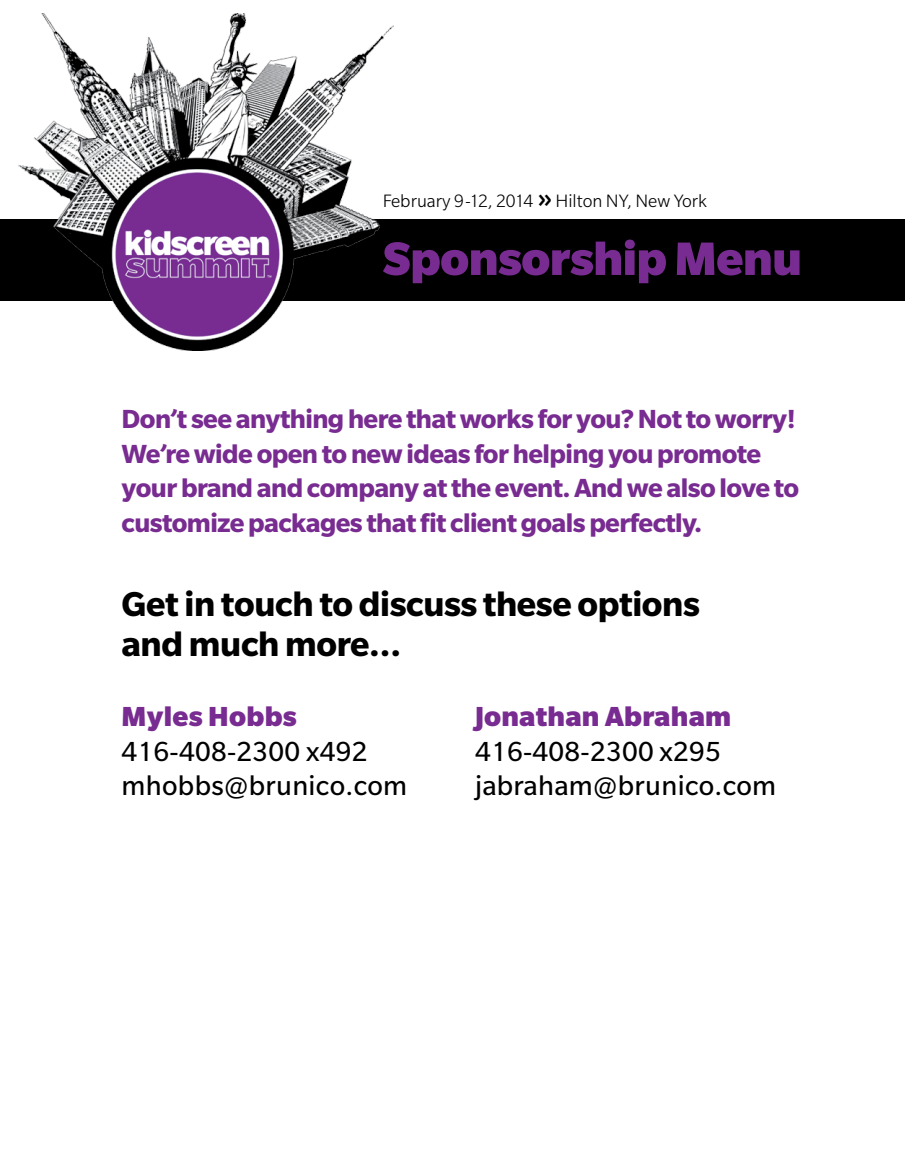
<style>
.page{position:relative;width:905px;height:1175px;background:#fff}
.page>*{position:absolute;margin:0;border:0;box-sizing:border-box;transform-origin:0 0}
.t1{font:900 51px "Slate Std";letter-spacing:-.01em;color:#782b90}
.t2{font:700 37.5px/40.5px "Slate Std";letter-spacing:-.01em;color:#000}
.t3{font:30px/34.5px "Slate Std";letter-spacing:.01em;color:#000}
.t4{font:900 30px "Slate Std";letter-spacing:.01em;color:#782b90}
.t5{font:700 28.5px/34.5px "Slate Std";letter-spacing:-.02em;color:#782b90}
.t6{font:300 19.5px "Slate Std";color:#000}
.s1{font-weight:700;font-size:27px}
</style>
<div class="page">
<div style="left:0;top:219px;width:904px;height:81px;background:#000"></div>
<img style="left:18px;top:14px;width:375px;height:337px">
<p class="t6" style="left:382px;top:191px;width:326px">February 9-12, 2014 <span class="s1">»</span> Hilton NY, New York</p>
<h1 class="t1" style="left:382px;top:231px;width:421px">Sponsorship Menu</h1>
<p class="t5" style="left:122px;top:401px;width:679px">Don’t see anything here that works for you? Not to worry!<br>We’re wide open to new ideas for helping you promote your brand and company at the event. And we also love to customize packages that fit client goals perfectly.</p>
<h2 class="t2" style="left:122px;top:583px;width:580px">Get in touch to discuss these options and much more…</h2>
<p class="t4" style="left:122px;top:700px;width:177px">Myles Hobbs</p>
<p class="t3" style="left:122px;top:734px;width:287px">416-408-2300 x492 mhobbs@brunico.com</p>
<p class="t4" style="left:475px;top:700px;width:258px">Jonathan Abraham</p>
<p class="t3" style="left:475px;top:734px;width:303px">416-408-2300 x295 jabraham@brunico.com</p>
</div>
